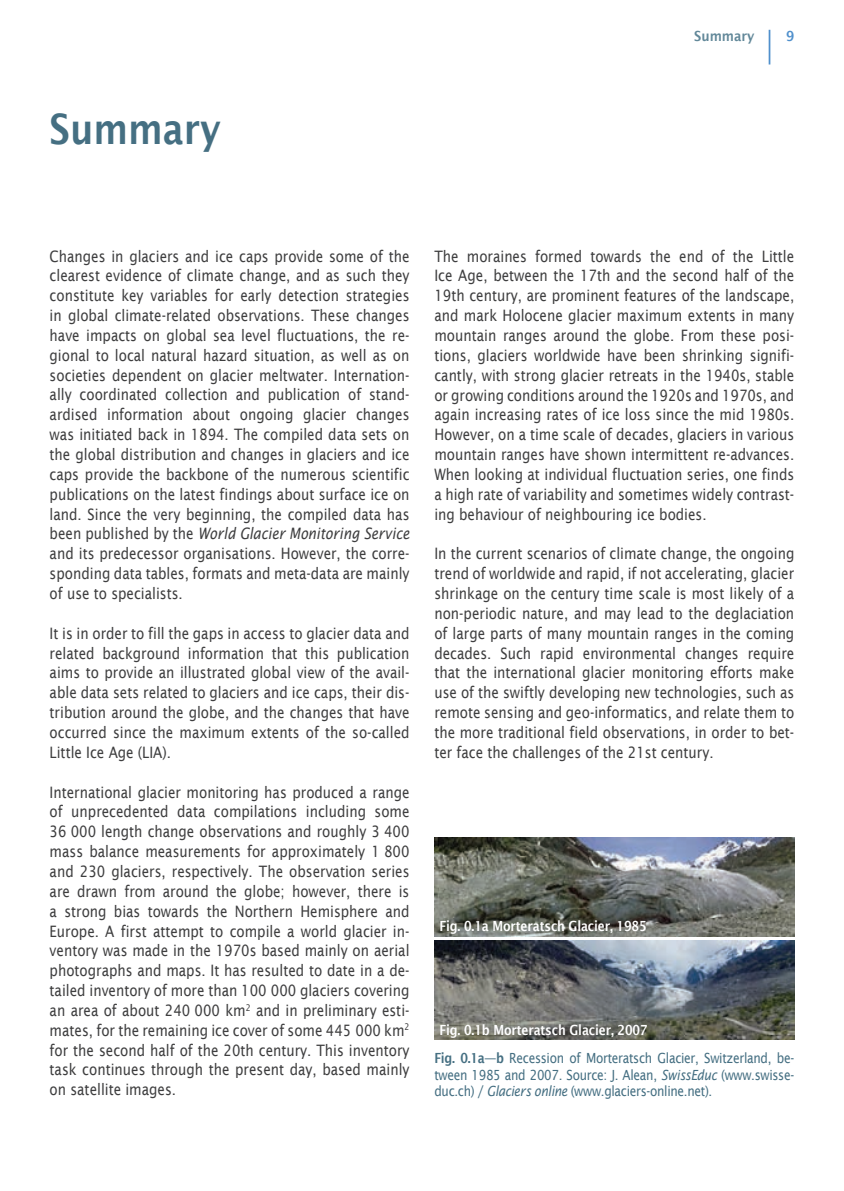
<style>
.page{position:relative;width:844px;height:1191px;background:#fff}
.page>*{position:absolute;margin:0;border:0;box-sizing:border-box;transform-origin:0 0}
.t1{font:600 42px "Lucida Sans";color:#456f82;scale:.85 1}
.t2{font:15.75px/19.8px "Lucida Sans";color:#3e3e3f;text-align:justify;scale:.85 1}
.t3{font:14px/16.8px "Lucida Sans";letter-spacing:-.025em;color:#456f82;text-align:justify;scale:.85 1}
.t4{font:600 14px "Lucida Sans";letter-spacing:-.01em;color:#fff;scale:.85 1}
.t5{font:600 14px "Lucida Sans";color:#628899;scale:.9 1}
.t6{font:600 14px "Lucida Sans";color:#5090cc;scale:.9 1}
.s1{font-style:italic}
.s2{font-weight:600}
</style>
<div class="page">
<hr style="left:768px;top:30px;width:2px;height:34px;background:#5090cc">
<img style="left:434px;top:837px;width:360px;height:99px">
<img style="left:434px;top:940px;width:360px;height:99px">
<h1 class="t1" style="left:50px;top:105px;width:203px">Summary</h1>
<p class="t5" style="left:694px;top:28px;width:69px">Summary</p>
<p class="t6" style="left:786px;top:28px;width:10px">9</p>
<p class="t2" style="left:50px;top:246px;width:425px">Changes in glaciers and ice caps provide some of the clearest evidence of climate change, and as such they constitute key variables for early detection strategies in global climate-related observations. These changes have impacts on global sea level fluctuations, the re&shy;gional to local natural hazard situation, as well as on societies dependent on glacier meltwater. Internation&shy;ally coordinated collection and publication of stand&shy;ardised information about ongoing glacier changes was initiated back in 1894. The compiled data sets on the global distribution and changes in glaciers and ice caps provide the backbone of the numerous scientific publications on the latest findings about surface ice on land. Since the very beginning, the compiled data has been published by the <span class="s1">World Glacier Monitoring Service </span>and its predecessor organisations. However, the corre&shy;sponding data tables, formats and meta-data are mainly of use to specialists.</p>
<p class="t2" style="left:50px;top:623px;width:425px">It is in order to fill the gaps in access to glacier data and related background information that this publication aims to provide an illustrated global view of the avail&shy;able data sets related to glaciers and ice caps, their dis&shy;tribution around the globe, and the changes that have occurred since the maximum extents of the so-called Little Ice Age (LIA).</p>
<p class="t2" style="left:50px;top:782px;width:425px">International glacier monitoring has produced a range of unprecedented data compilations including some 36 000 length change observations and roughly 3 400 mass balance measurements for approximately 1 800 and 230 glaciers, respectively. The observation series are drawn from around the globe; however, there is a strong bias towards the Northern Hemisphere and Europe. A first attempt to compile a world glacier in&shy;ventory was made in the 1970s based mainly on aerial photographs and maps. It has resulted to date in a de&shy;tailed inventory of more than 100 000 glaciers covering an area of about 240 000 km<sup>2</sup> and in preliminary esti&shy;mates, for the remaining ice cover of some 445 000 km<sup>2 </sup>for the second half of the 20th century. This inventory task continues through the present day, based mainly on satellite images.</p>
<p class="t2" style="left:434px;top:246px;width:425px">The moraines formed towards the end of the Little Ice Age, between the 17th and the second half of the 19th century, are prominent features of the landscape, and mark Holocene glacier maximum extents in many mountain ranges around the globe. From these posi&shy;tions, glaciers worldwide have been shrinking signifi&shy;cantly, with strong glacier retreats in the 1940s, stable or growing conditions around the 1920s and 1970s, and again increasing rates of ice loss since the mid 1980s.<br>However, on a time scale of decades, glaciers in various mountain ranges have shown intermittent re-advances.<br>When looking at individual fluctuation series, one finds a high rate of variability and sometimes widely contrast&shy;ing behaviour of neighbouring ice bodies.</p>
<p class="t2" style="left:434px;top:544px;width:425px">In the current scenarios of climate change, the ongoing trend of worldwide and rapid, if not accelerating, glacier shrinkage on the century time scale is most likely of a non-periodic nature, and may lead to the deglaciation of large parts of many mountain ranges in the coming decades. Such rapid environmental changes require that the international glacier monitoring efforts make use of the swiftly developing new technologies, such as remote sensing and geo-informatics, and relate them to the more traditional field observations, in order to bet&shy;ter face the challenges of the 21st century.</p>
<p class="t4" style="left:439px;top:918px;width:245px">Fig. 0.1a Morteratsch Glacier, 1985</p>
<p class="t4" style="left:439px;top:1021px;width:246px">Fig. 0.1b Morteratsch Glacier, 2007</p>
<p class="t3" style="left:434px;top:1049px;width:425px"><span class="s2">Fig. 0.1a—b</span> Recession of Morteratsch Glacier, Switzerland, be&shy;tween 1985 and 2007. Source: J. Alean, <span class="s1">SwissEduc</span> (www.swisse&shy;duc.ch) / <span class="s1">Glaciers online</span> (www.glaciers-online.net).</p>
</div>
